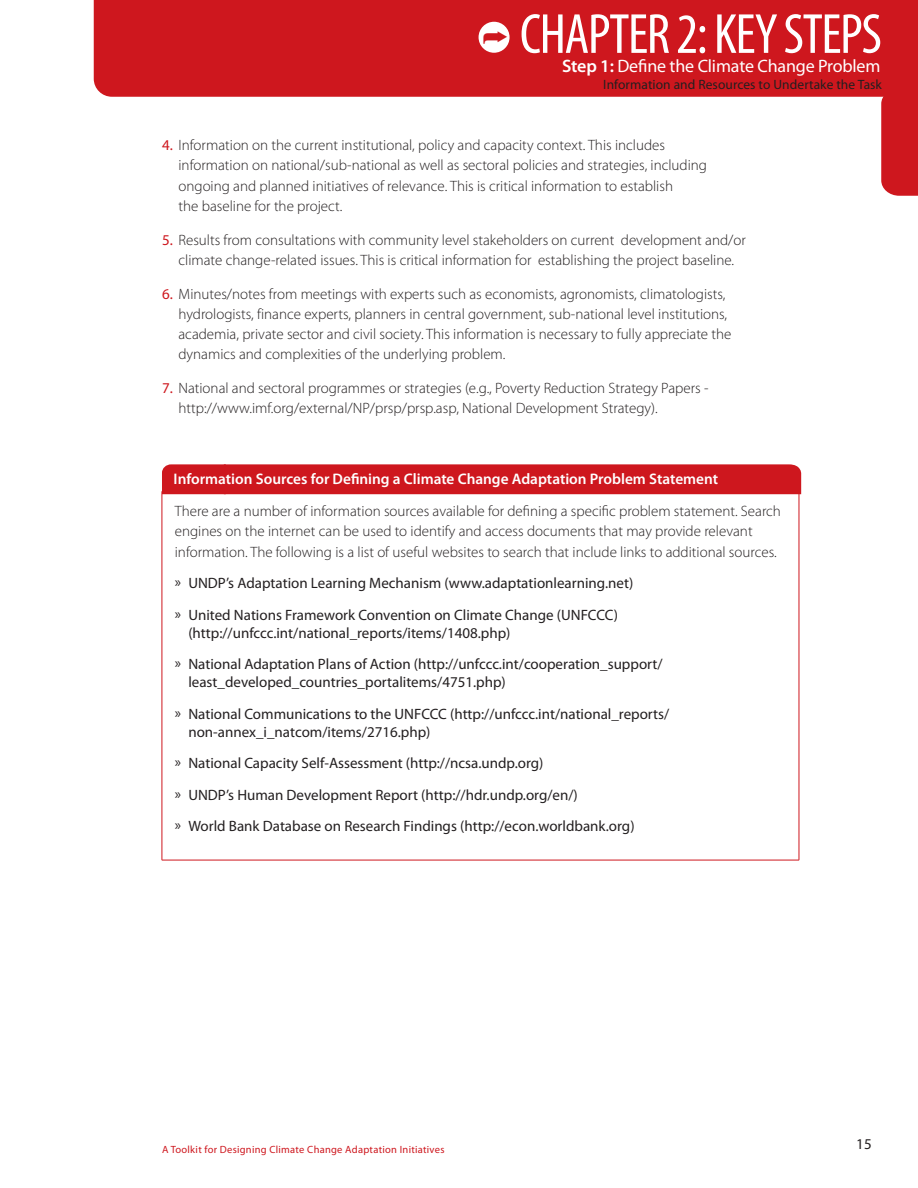
<style>
.page{position:relative;width:918px;height:1188px;background:#fff}
.page>*{position:absolute;margin:0;border:0;box-sizing:border-box;transform-origin:0 0}
.t1{font:condensed 57px "Myriad Pro";letter-spacing:-.025em;color:#fff}
.t2{font:18px "Myriad Pro";letter-spacing:-.01em;color:#fff}
.t3{font:600 15.3px "Myriad Pro";color:#fff}
.t4{font:300 15px/20.2px "Myriad Pro";color:#231f20}
.t5{font:15px/31.5px "Myriad Pro";color:#231f20}
.t6{font:13.5px "Myriad Pro";letter-spacing:.005em;color:#231f20}
.t7{font:10.5px "Myriad Pro";letter-spacing:.025em;color:#ce171e}
.s1{font-weight:600}
.s2{font-weight:400;color:#ce171e}
</style>
<div class="page">
<div style="left:881px;top:97px;width:37px;height:99px;background:#ce171e"></div>
<div style="left:94px;top:0;width:824px;height:97px;background:#ce171e"></div>
<div style="left:479px;top:22px;width:31px;height:31px;background:#fff;border-radius:50%"></div>
<hr style="left:162px;top:492px;width:1px;height:368px;background:#ce171e">
<hr style="left:799px;top:492px;width:1px;height:368px;background:#ce171e">
<hr style="left:162px;top:860px;width:637px;height:1px;background:#ce171e">
<div style="left:162px;top:464px;width:639px;height:30px;background:#ce171e"></div>
<h1 class="t1" style="left:520px;top:12px;width:364px">CHAPTER 2: KEY STEPS</h1>
<p class="t2" style="left:562px;top:59px;width:320px"><span class="s1">Step 1:</span> Define the Climate Change Problem</p>
<p class="t6" style="left:603px;top:79px;width:280px">Information and Resources to Undertake the Task</p>
<p class="t4" style="left:178px;top:137px;width:530px;text-indent:-16px"><span class="s2">4.</span> Information on the current institutional, policy and capacity context. This includes information on national/sub-national as well as sectoral policies and strategies, including ongoing and planned initiatives of relevance. This is critical information to establish<br>the baseline for the project.</p>
<p class="t4" style="left:162px;top:231px;width:585px;text-align:center"><span class="s2">5.</span> Results from consultations with community level stakeholders on current development and/or climate change-related issues. This is critical information for establishing the project baseline.</p>
<p class="t4" style="left:178px;top:285px;width:554px;text-indent:-16px"><span class="s2">6.</span> Minutes/notes from meetings with experts such as economists, agronomists, climatologists, hydrologists, finance experts, planners in central government, sub-national level institutions, academia, private sector and civil society. This information is necessary to fully appreciate the dynamics and complexities of the underlying problem.</p>
<p class="t4" style="left:178px;top:380px;width:531px;text-indent:-16px"><span class="s2">7.</span> National and sectoral programmes or strategies (e.g., Poverty Reduction Strategy Papers - http://www.imf.org/external/NP/prsp/prsp.asp, National Development Strategy).</p>
<p class="t3" style="left:174px;top:473px;width:546px">Information Sources for Defining a Climate Change Adaptation Problem Statement</p>
<p class="t4" style="left:175px;top:503px;width:608px">There are a number of information sources available for defining a specific problem statement. Search engines on the internet can be used to identify and access documents that may provide relevant information. The following is a list of useful websites to search that include links to additional sources.</p>
<p class="t5" style="left:175px;top:569px;width:460px">» UNDP’s Adaptation Learning Mechanism (www.adaptationlearning.net) » United Nations Framework Convention on Climate Change (UNFCCC)</p>
<p class="t5" style="left:175px;top:618px;width:489px;text-indent:14px">(http://unfccc.int/national_reports/items/1408.php)<br>» National Adaptation Plans of Action (http://unfccc.int/cooperation_support/</p>
<p class="t5" style="left:175px;top:668px;width:496px;text-indent:14px">least_developed_countries_portalitems/4751.php)<br>» National Communications to the UNFCCC (http://unfccc.int/national_reports/</p>
<p class="t5" style="left:175px;top:717px;width:461px;text-indent:14px">non-annex_i_natcom/items/2716.php)<br>» National Capacity Self-Assessment (http://ncsa.undp.org)<br>» UNDP’s Human Development Report (http://hdr.undp.org/en/)<br>» World Bank Database on Research Findings (http://econ.worldbank.org)</p>
<p class="t7" style="left:162px;top:1146px;width:284px">A Toolkit for Designing Climate Change Adaptation Initiatives</p>
<p class="t5" style="left:856px;top:1130px;width:17px">15</p>
</div>
